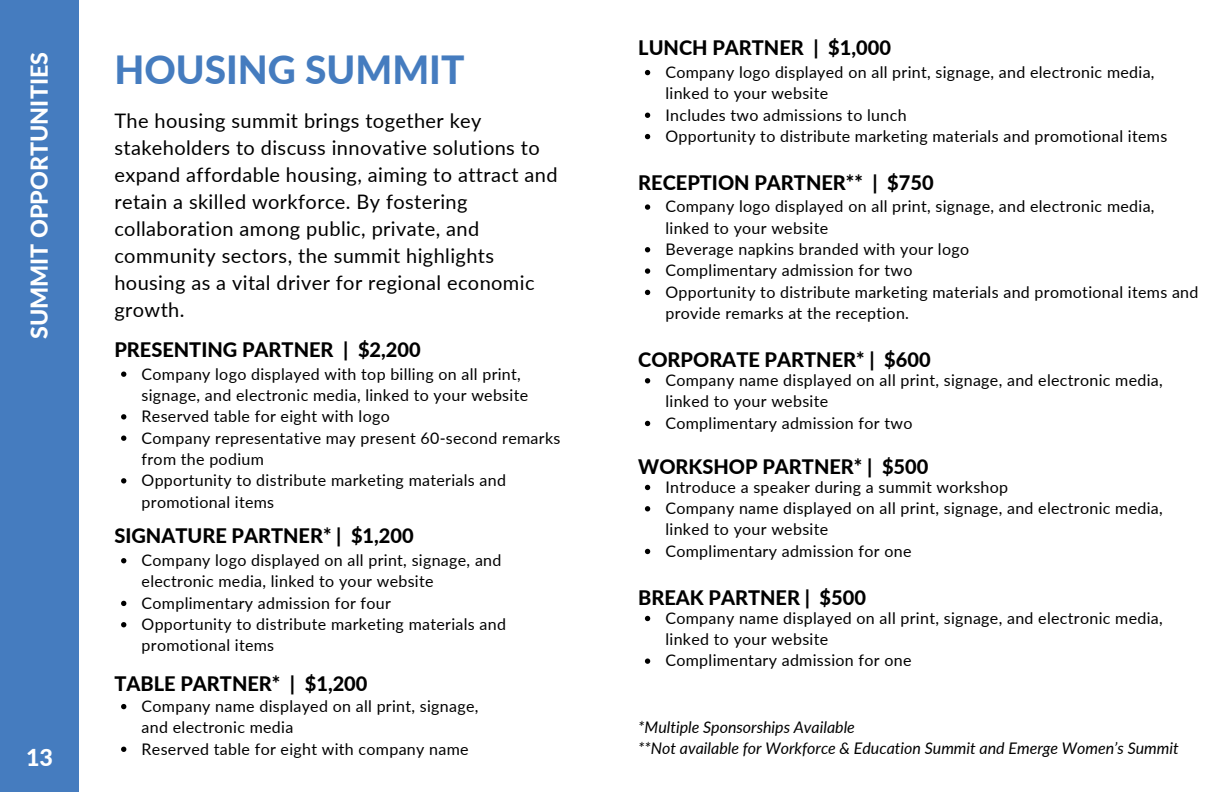
<style>
.page{position:relative;width:1224px;height:792px;background:#fff}
.page>*{position:absolute;margin:0;border:0;box-sizing:border-box;transform-origin:0 0}
.t1{font:800 38.8px "Lato";color:#457cbf}
.t2{font:800 23.2px "Lato";color:#fff}
.t3{font:20px/27px "Lato";letter-spacing:.02em;color:#000}
.t4{font:800 20px "Lato";color:#000}
.t5{font:16px/21.4px "Lato";letter-spacing:.02em;color:#000}
.t6{font:italic 16px "Lato";color:#000}
</style>
<div class="page">
<div style="left:0;top:0;width:79px;height:792px;background:#457cbf"></div>
<svg style="left:645px;top:204px;width:5px;height:6px"></svg>
<svg style="left:645px;top:247px;width:5px;height:5px"></svg>
<svg style="left:645px;top:268px;width:5px;height:6px"></svg>
<svg style="left:645px;top:290px;width:5px;height:5px"></svg>
<svg style="left:121px;top:372px;width:5px;height:5px"></svg>
<svg style="left:121px;top:414px;width:5px;height:6px"></svg>
<svg style="left:121px;top:436px;width:5px;height:5px"></svg>
<svg style="left:121px;top:478px;width:5px;height:6px"></svg>
<svg style="left:121px;top:558px;width:5px;height:5px"></svg>
<svg style="left:121px;top:601px;width:5px;height:5px"></svg>
<svg style="left:121px;top:622px;width:5px;height:5px"></svg>
<svg style="left:645px;top:378px;width:5px;height:5px"></svg>
<svg style="left:645px;top:421px;width:5px;height:5px"></svg>
<svg style="left:645px;top:70px;width:5px;height:5px"></svg>
<svg style="left:645px;top:113px;width:5px;height:5px"></svg>
<svg style="left:645px;top:134px;width:5px;height:5px"></svg>
<svg style="left:121px;top:704px;width:5px;height:5px"></svg>
<svg style="left:121px;top:747px;width:5px;height:5px"></svg>
<svg style="left:645px;top:485px;width:5px;height:5px"></svg>
<svg style="left:645px;top:506px;width:5px;height:5px"></svg>
<svg style="left:645px;top:549px;width:5px;height:5px"></svg>
<svg style="left:645px;top:616px;width:5px;height:5px"></svg>
<svg style="left:645px;top:658px;width:5px;height:6px"></svg>
<h2 class="t2" style="left:25px;top:339px;width:289px;rotate:-90deg">SUMMIT OPPORTUNITIES</h2>
<p class="t2" style="left:26px;top:743px;width:29px">13</p>
<h3 class="t1" style="left:114px;top:46px;width:352px">HOUSING SUMMIT</h3>
<p class="t3" style="left:114px;top:107px;width:445px">The housing summit brings together key stakeholders to discuss innovative solutions to expand affordable housing, aiming to attract and retain a skilled workforce. By fostering collaboration among public, private, and community sectors, the summit highlights housing as a vital driver for regional economic growth.</p>
<h3 class="t4" style="left:114px;top:337px;width:308px">PRESENTING PARTNER | $2,200</h3>
<p class="t5" style="left:142px;top:363px;width:388px">Company logo displayed with top billing on all print, signage, and electronic media, linked to your website</p>
<p class="t5" style="left:142px;top:405px;width:250px">Reserved table for eight with logo</p>
<p class="t5" style="left:142px;top:427px;width:420px">Company representative may present 60-second remarks from the podium</p>
<p class="t5" style="left:142px;top:469px;width:366px">Opportunity to distribute marketing materials and promotional items</p>
<h3 class="t4" style="left:114px;top:524px;width:301px">SIGNATURE PARTNER* | $1,200</h3>
<p class="t5" style="left:142px;top:549px;width:361px">Company logo displayed on all print, signage, and electronic media, linked to your website</p>
<p class="t5" style="left:142px;top:592px;width:251px">Complimentary admission for four</p>
<p class="t5" style="left:142px;top:613px;width:366px">Opportunity to distribute marketing materials and promotional items</p>
<p class="t4" style="left:114px;top:671px;width:255px">TABLE PARTNER* | $1,200</p>
<h3 class="t5" style="left:142px;top:695px;width:338px">Company name displayed on all print, signage, and electronic media</h3>
<p class="t5" style="left:142px;top:738px;width:329px">Reserved table for eight with company name</p>
<p class="t4" style="left:638px;top:35px;width:254px">LUNCH PARTNER | $1,000</p>
<h3 class="t5" style="left:665px;top:61px;width:491px">Company logo displayed on all print, signage, and electronic media, linked to your website</h3>
<p class="t5" style="left:665px;top:104px;width:243px">Includes two admissions to lunch</p>
<p class="t5" style="left:665px;top:125px;width:503px">Opportunity to distribute marketing materials and promotional items</p>
<p class="t4" style="left:638px;top:170px;width:297px">RECEPTION PARTNER** | $750</p>
<h3 class="t5" style="left:665px;top:196px;width:491px">Company logo displayed on all print, signage, and electronic media, linked to your website</h3>
<p class="t5" style="left:665px;top:238px;width:305px">Beverage napkins branded with your logo</p>
<p class="t5" style="left:665px;top:260px;width:249px">Complimentary admission for two</p>
<p class="t5" style="left:665px;top:281px;width:535px">Opportunity to distribute marketing materials and promotional items and provide remarks at the reception.</p>
<p class="t4" style="left:638px;top:348px;width:294px">CORPORATE PARTNER* | $600</p>
<h3 class="t5" style="left:665px;top:369px;width:499px">Company name displayed on all print, signage, and electronic media, linked to your website</h3>
<p class="t5" style="left:665px;top:412px;width:249px">Complimentary admission for two</p>
<p class="t4" style="left:638px;top:454px;width:292px">WORKSHOP PARTNER* | $500</p>
<p class="t5" style="left:665px;top:476px;width:344px">Introduce a speaker during a summit workshop</p>
<h3 class="t5" style="left:665px;top:497px;width:499px">Company name displayed on all print, signage, and electronic media, linked to your website</h3>
<p class="t5" style="left:665px;top:540px;width:248px">Complimentary admission for one</p>
<p class="t4" style="left:638px;top:585px;width:229px">BREAK PARTNER | $500</p>
<p class="t5" style="left:665px;top:607px;width:499px">Company name displayed on all print, signage, and electronic media, linked to your website</p>
<p class="t5" style="left:665px;top:650px;width:248px">Complimentary admission for one</p>
<h1 class="t6" style="left:638px;top:717px;width:218px">*Multiple Sponsorships Available</h1>
<h4 class="t6" style="left:638px;top:738px;width:542px">**Not available for Workforce &amp; Education Summit and Emerge Women’s Summit</h4>
</div>
